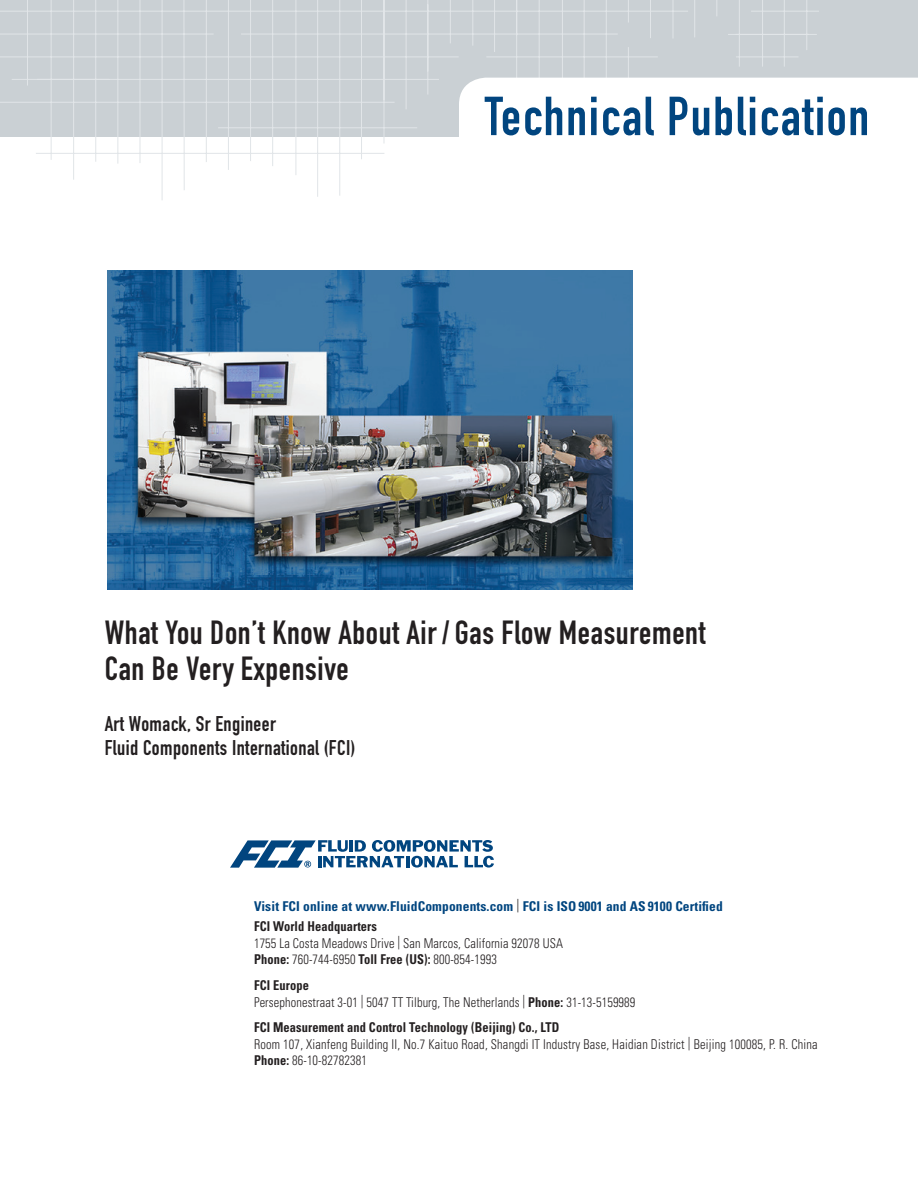
<style>
.page{position:relative;width:918px;height:1188px;background:#fff}
.page>*{position:absolute;margin:0;border:0;box-sizing:border-box;transform-origin:0 0}
.t1{font:54px "DIN Engschrift Std";letter-spacing:.03em;color:#01457f}
.t2{font:33px/36px "DIN Engschrift Std";letter-spacing:.02em;color:#231f20}
.Byline{font:21px/24px "DIN Engschrift Std";letter-spacing:.02em;color:#231f20}
.t3{font:300 condensed 13.5px/16.5px "Univers LT Std";letter-spacing:.01em;color:#231f20;scale:.92 1}
.t4{font:700 condensed 13.5px "Univers LT Std";letter-spacing:.01em;color:#231f20;scale:.92 1}
.t5{font:700 condensed 13.5px "Univers LT Std";letter-spacing:.01em;color:#01457f}
.s1{font-weight:300;color:#231f20}
.s2{font-weight:700}
</style>
<div class="page">
<svg style="left:0;top:0;width:889px;height:200px"></svg>
<svg style="left:459px;top:78px;width:430px;height:108px"></svg>
<svg style="left:230px;top:840px;width:264px;height:28px"></svg>
<img style="left:107px;top:270px;width:525px;height:319px">
<h1 class="t1" style="left:485px;top:85px;width:386px">Technical Publication</h1>
<p class="t2" style="left:105px;top:615px;width:602px">What You Don’t Know About Air / Gas Flow Measurement<br>Can Be Very Expensive</p>
<p class="Byline" style="left:105px;top:712px;width:252px">Art Womack, Sr Engineer<br>Fluid Components International (FCI)</p>
<p class="t5" style="left:254px;top:897px;width:470px">Visit FCI online at www.FluidComponents.com <span class="s1">|</span> FCI is ISO9001 and AS 9100 Certified</p>
<p class="t4" style="left:254px;top:918px;width:135px">FCI World Headquarters</p>
<p class="t3" style="left:254px;top:935px;width:337px">1755 La Costa Meadows Drive | San Marcos, California 92078 USA<br><span class="s2">Phone:</span> 760-744-6950 <span class="s2">Toll Free (US):</span> 800-854-1993</p>
<p class="t4" style="left:254px;top:977px;width:61px">FCI Europe</p>
<p class="t3" style="left:254px;top:994px;width:416px">Persephonestraat 3-01 | 5047 TT Tilburg, The Netherlands | <span class="s2">Phone:</span> 31-13-5159989</p>
<p class="t4" style="left:254px;top:1019px;width:334px">FCI Measurement and Control Technology (Beijing) Co., LTD</p>
<p class="t3" style="left:254px;top:1036px;width:614px">Room 107, Xianfeng Building II, No.7 Kaituo Road, Shangdi IT Industry Base, Haidian District | Beijing 100085, P. R. China</p>
<p class="t3" style="left:254px;top:1052px;width:124px"><span class="s2">Phone:</span> 86-10-82782381</p>
</div>
